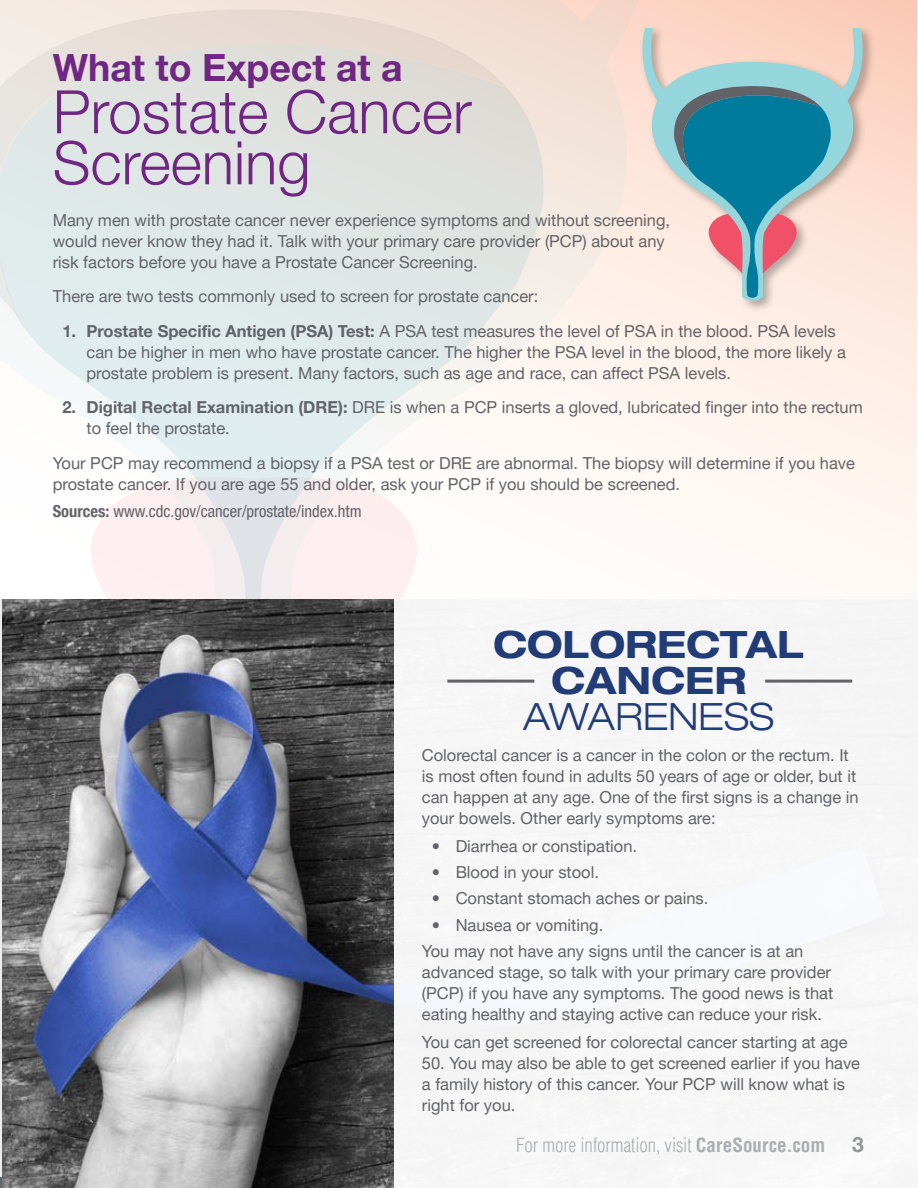
<style>
.page{position:relative;width:918px;height:1188px;background:#fff}
.page>*{position:absolute;margin:0;border:0;box-sizing:border-box;transform-origin:0 0}
.t1{font:300 60px/51px "Helvetica Neue LT Pro";color:#702784}
.t2{font:700 expanded 37.5px "Helvetica Neue LT Pro";color:#223c78}
.t3{font:700 37.5px "Helvetica Neue LT Pro";color:#702784}
.t4{font:300 expanded 37.5px "Helvetica Neue LT Pro";color:#223c78}
.t5{font:700 21px "Helvetica Neue LT Pro";color:#939598}
.t6{font:300 condensed 19.05px "Helvetica LT Pro";letter-spacing:-.005em;color:#aaadb1}
.t7{font:16.5px/21px "Helvetica Neue LT Pro";color:#626368}
.t8{font:condensed 16.5px "Helvetica Neue LT Pro";color:#626368}
.s1{font-weight:700}
</style>
<div class="page">
<div style="left:0;top:0;width:917px;height:599px;background:linear-gradient(to bottom,#fbceba,#fff)"></div>
<svg style="left:0;top:0;width:663px;height:599px"></svg>
<svg style="left:0;top:42px;width:545px;height:557px"></svg>
<svg style="left:0;top:8px;width:506px;height:311px;background:#e1e3e0"></svg>
<img style="left:2px;top:599px;width:392px;height:589px">
<div style="left:394px;top:599px;width:524px;height:589px;background:#f6f6f6"></div>
<hr style="left:447px;top:680px;width:87px;height:3px;background:#626368">
<hr style="left:765px;top:680px;width:87px;height:3px;background:#626368">
<hr style="left:0;top:599px;width:2px;height:589px;background:#5f676d">
<hr style="left:0;top:599px;width:2px;height:578px;background:#ebeced">
<div style="left:639px;top:25px;width:236px;height:289px;background:#000;opacity:.3"></div>
<svg style="left:634px;top:28px;width:237px;height:273px;background:#e4dad0"></svg>
<svg style="left:669px;top:83px;width:163px;height:215px;background:#7ea7b3"></svg>
<h2 class="t3" style="left:53px;top:44px;width:352px">What to Expect at a</h2>
<h2 class="t1" style="left:53px;top:85px;width:421px">Prostate Cancer<br>Screening</h2>
<p class="t7" style="left:53px;top:209px;width:619px">Many men with prostate cancer never experience symptoms and without screening, would never know they had it. Talk with your primary care provider (PCP) about any risk factors before you have a Prostate Cancer Screening.</p>
<p class="t7" style="left:53px;top:285px;width:487px">There are two tests commonly used to screen for prostate cancer:</p>
<p class="t7" style="left:86px;top:320px;width:761px;text-indent:-24px"><span class="s1">1. Prostate Specific Antigen (PSA) Test:</span> A PSA test measures the level of PSA in the blood. PSA levels can be higher in men who have prostate cancer. The higher the PSA level in the blood, the more likely a prostate problem is present. Many factors, such as age and race, can affect PSA levels.</p>
<p class="t7" style="left:86px;top:396px;width:778px;text-indent:-24px"><span class="s1">2. Digital Rectal Examination (DRE):</span> DRE is when a PCP inserts a gloved, lubricated finger into the rectum to feel the prostate.</p>
<p class="t7" style="left:53px;top:452px;width:804px">Your PCP may recommend a biopsy if a PSA test or DRE are abnormal. The biopsy will determine if you have prostate cancer. If you are age 55 and older, ask your PCP if you should be screened.</p>
<p class="t8" style="left:53px;top:502px;width:310px"><span class="s1">Sources:</span> www.cdc.gov/cancer/prostate/index.htm</p>
<h2 class="t2" style="left:493px;top:620px;width:313px">COLORECTAL</h2>
<h2 class="t2" style="left:551px;top:656px;width:197px">CANCER</h2>
<h2 class="t4" style="left:523px;top:693px;width:252px">AWARENESS</h2>
<p class="t7" style="left:422px;top:744px;width:438px">Colorectal cancer is a cancer in the colon or the rectum. It is most often found in adults 50 years of age or older, but it can happen at any age. One of the first signs is a change in your bowels. Other early symptoms are:</p>
<p class="t7" style="left:432px;top:835px;width:207px">• Diarrhea or constipation.</p>
<p class="t7" style="left:432px;top:861px;width:169px">• Blood in your stool.</p>
<p class="t7" style="left:432px;top:888px;width:278px">• Constant stomach aches or pains.</p>
<p class="t7" style="left:432px;top:914px;width:173px">• Nausea or vomiting.</p>
<p class="t7" style="left:422px;top:940px;width:413px">You may not have any signs until the cancer is at an advanced stage, so talk with your primary care provider (PCP) if you have any symptoms. The good news is that eating healthy and staying active can reduce your risk.</p>
<p class="t7" style="left:422px;top:1031px;width:427px">You can get screened for colorectal cancer starting at age</p>
<p class="t7" style="left:422px;top:1052px;width:440px">50. You may also be able to get screened earlier if you have a family history of this cancer. Your PCP will know what is right for you.</p>
<p class="t6" style="left:516px;top:1133px;width:310px">For more information, visit <span class="s1">CareSource.com</span></p>
<p class="t5" style="left:852px;top:1132px;width:13px">3</p>
</div>
